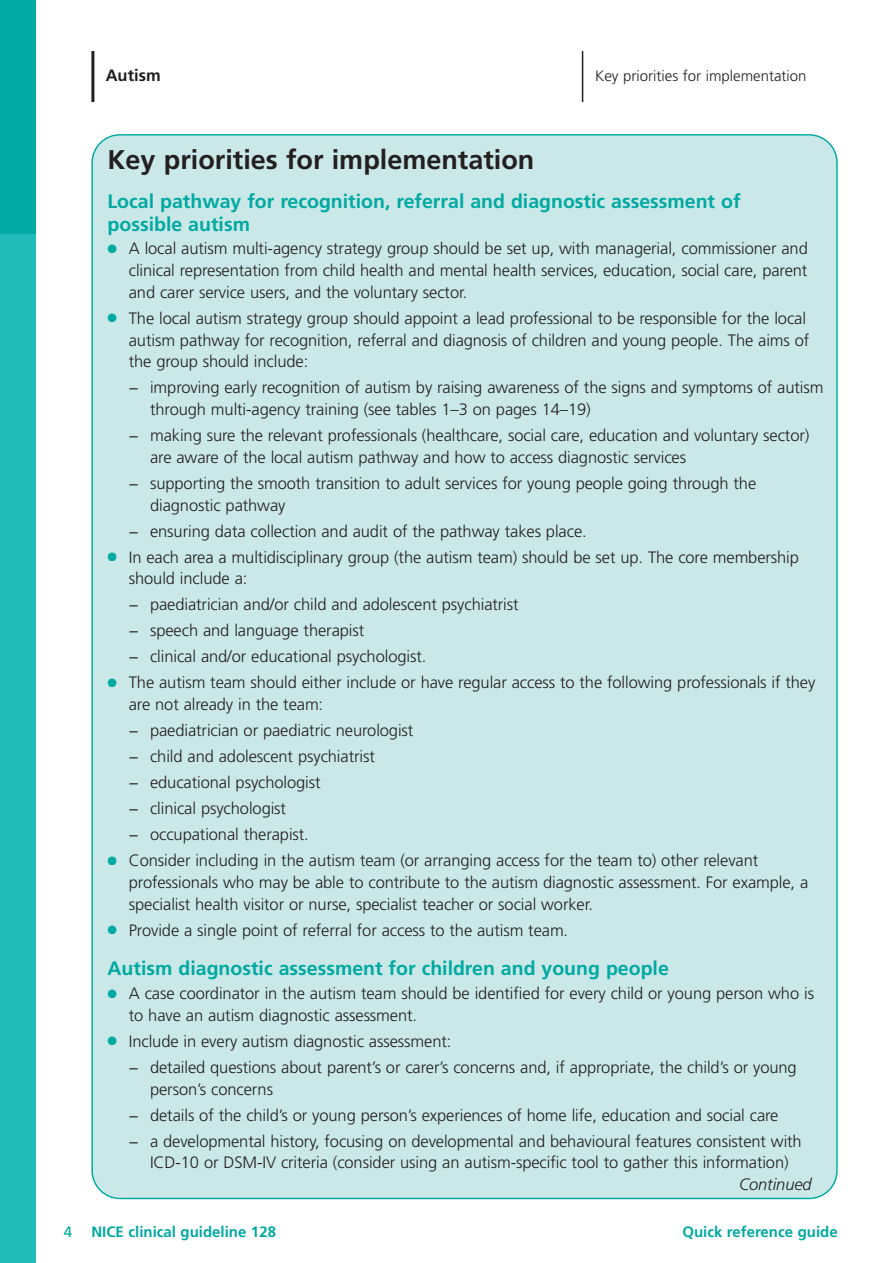
<style>
.page{position:relative;width:893px;height:1263px;background:#fff}
.page>*{position:absolute;margin:0;border:0;box-sizing:border-box;transform-origin:0 0}
.t1{font:700 27px "Frutiger";color:#231f20}
.t2{font:700 19.5px/22.5px "Frutiger";color:#00a9a2}
.t3{font:300 16.5px/21.8px "Frutiger";letter-spacing:-.005em;color:#231f20}
.t4{font:italic 300 16.5px "Frutiger";letter-spacing:-.005em;color:#231f20}
.t5{font:700 16.5px "Frutiger";color:#231f20}
.t6{font:700 15px "Frutiger";color:#00a9a2}
.t7{font:300 15px "Frutiger";color:#231f20}
.t8{font:15px "Frutiger";color:#00a9a2}
.s1{color:#00a9a2}
</style>
<div class="page">
<div style="left:0;top:0;width:36px;height:234px;background:#00a9a2"></div>
<div style="left:0;top:234px;width:36px;height:1029px;background:#22bcb8"></div>
<hr style="left:91px;top:51px;width:3px;height:51px;background:#231f20">
<hr style="left:582px;top:51px;width:1px;height:51px;background:#231f20">
<div style="left:91px;top:134px;width:747px;height:1065px;background:#c9e8e7"></div>
<p class="t5" style="left:106px;top:69px;width:56px">Autism</p>
<p class="t7" style="left:595px;top:69px;width:213px">Key priorities for implementation</p>
<h1 class="t1" style="left:108px;top:148px;width:428px">Key priorities for implementation</h1>
<p class="t2" style="left:108px;top:191px;width:635px">Local pathway for recognition, referral and diagnostic assessment of possible autism</p>
<p class="t3" style="left:129px;top:239px;width:681px;text-align:justify;text-indent:-21px"><span class="s1">●</span> A local autism multi-agency strategy group should be set up, with managerial, commissioner and clinical representation from child health and mental health services, education, social care, parent and carer service users, and the voluntary sector.</p>
<p class="t3" style="left:129px;top:309px;width:682px;text-indent:-21px"><span class="s1">●</span> The local autism strategy group should appoint a lead professional to be responsible for the local autism pathway for recognition, referral and diagnosis of children and young people. The aims of the group should include:</p>
<p class="t3" style="left:150px;top:378px;width:675px;text-indent:-21px">− improving early recognition of autism by raising awareness of the signs and symptoms of autism through multi-agency training (see tables 1–3 on pages 14–19)</p>
<p class="t3" style="left:150px;top:426px;width:661px;text-indent:-21px">− making sure the relevant professionals (healthcare, social care, education and voluntary sector) are aware of the local autism pathway and how to access diagnostic services</p>
<p class="t3" style="left:150px;top:474px;width:608px;text-indent:-21px">− supporting the smooth transition to adult services for young people going through the diagnostic pathway</p>
<p class="t3" style="left:129px;top:521px;width:459px">− ensuring data collection and audit of the pathway takes place.</p>
<p class="t3" style="left:129px;top:547px;width:672px;text-indent:-21px"><span class="s1">●</span> In each area a multidisciplinary group (the autism team) should be set up. The core membership should include a:</p>
<p class="t3" style="left:129px;top:593px;width:391px;line-height:26px">− paediatrician and/or child and adolescent psychiatrist − speech and language therapist<br>− clinical and/or educational psychologist.</p>
<p class="t3" style="left:129px;top:673px;width:688px;text-indent:-21px"><span class="s1">●</span> The autism team should either include or have regular access to the following professionals if they are not already in the team:</p>
<p class="t3" style="left:129px;top:719px;width:286px;line-height:26px">− paediatrician or paediatric neurologist − child and adolescent psychiatrist<br>− educational psychologist<br>− clinical psychologist<br>− occupational therapist.</p>
<p class="t3" style="left:129px;top:851px;width:681px;text-indent:-21px"><span class="s1">●</span> Consider including in the autism team (or arranging access for the team to) other relevant professionals who may be able to contribute to the autism diagnostic assessment. For example, a specialist health visitor or nurse, specialist teacher or social worker.</p>
<p class="t3" style="left:108px;top:920px;width:462px"><span class="s1">●</span> Provide a single point of referral for access to the autism team.</p>
<p class="t2" style="left:108px;top:959px;width:563px">Autism diagnostic assessment for children and young people</p>
<p class="t3" style="left:129px;top:984px;width:687px;text-indent:-21px"><span class="s1">●</span> A case coordinator in the autism team should be identified for every child or young person who is to have an autism diagnostic assessment.</p>
<p class="t3" style="left:129px;top:1029px;width:669px;line-height:26px;text-indent:-21px"><span class="s1">●</span> Include in every autism diagnostic assessment:<br>− detailed questions about parent’s or carer’s concerns and, if appropriate, the child’s or young</p>
<p class="t3" style="left:129px;top:1077px;width:674px;line-height:26px;text-indent:21px">person’s concerns<br>− details of the child’s or young person’s experiences of home life, education and social care<br>− a developmental history, focusing on developmental and behavioural features consistent with</p>
<p class="t3" style="left:150px;top:1153px;width:640px">ICD-10 or DSM-IV criteria (consider using an autism-specific tool to gather this information)</p>
<p class="t4" style="left:739px;top:1178px;width:74px">Continued</p>
<p class="t8" style="left:64px;top:1226px;width:10px">4</p>
<p class="t6" style="left:91px;top:1226px;width:186px">NICE clinical guideline 128</p>
<p class="t6" style="left:682px;top:1226px;width:157px">Quick reference guide</p>
</div>
